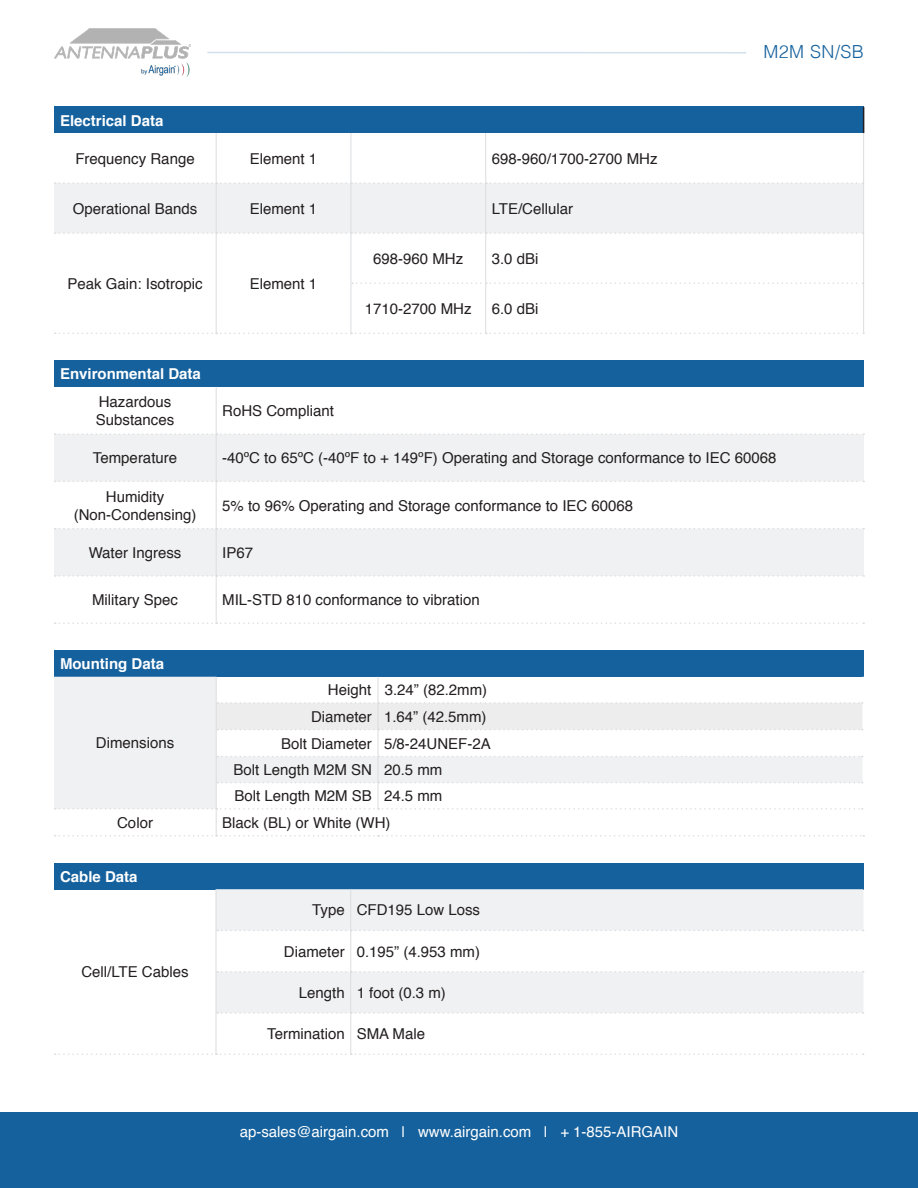
<style>
.page{position:relative;width:918px;height:1188px;background:#fff}
.page>*{position:absolute;margin:0;border:0;box-sizing:border-box;transform-origin:0 0}
.t1{font:300 18px "Helvetica";letter-spacing:.025em;color:#15619d}
.t2{font:15px/18px "Helvetica";color:#231f20}
.t3{font:700 15px "Helvetica";color:#fff}
.t4{font:15px "Helvetica";color:#fff}
</style>
<div class="page">
<hr style="left:207px;top:52px;width:539px;height:1px;background:#15619d">
<div style="left:0;top:1112px;width:918px;height:76px;background:#15619d"></div>
<img style="left:54px;top:29px;width:136px;height:47px">
<div style="left:54px;top:107px;width:810px;height:26px;background:#15619d"></div>
<svg style="left:863px;top:107px;width:1px;height:26px"></svg>
<hr style="left:216px;top:133px;width:1px;height:49px;background:#dcdddf">
<hr style="left:216px;top:234px;width:1px;height:49px;background:#dcdddf">
<hr style="left:216px;top:283px;width:1px;height:50px;background:#dcdddf">
<hr style="left:351px;top:133px;width:1px;height:49px;background:#dcdddf">
<hr style="left:485px;top:133px;width:1px;height:49px;background:#dcdddf">
<hr style="left:863px;top:133px;width:1px;height:50px;background:#dcdddf">
<hr style="left:351px;top:234px;width:1px;height:49px;background:#dcdddf">
<hr style="left:485px;top:234px;width:1px;height:49px;background:#dcdddf">
<hr style="left:863px;top:233px;width:1px;height:50px;background:#dcdddf">
<hr style="left:351px;top:283px;width:1px;height:50px;background:#dcdddf">
<hr style="left:485px;top:284px;width:1px;height:49px;background:#dcdddf">
<hr style="left:863px;top:283px;width:1px;height:50px;background:#dcdddf">
<svg style="left:352px;top:283px;width:511px;height:1px"></svg>
<div style="left:54px;top:182px;width:810px;height:52px;background:#f0f1f2"></div>
<svg style="left:55px;top:333px;width:809px;height:1px"></svg>
<div style="left:54px;top:361px;width:810px;height:26px;background:#15619d"></div>
<svg style="left:54px;top:434px;width:810px;height:141px;fill:#f0f1f2"></svg>
<hr style="left:216px;top:387px;width:1px;height:46px;background:#dcdddf">
<hr style="left:216px;top:435px;width:1px;height:46px;background:#dcdddf">
<hr style="left:216px;top:482px;width:1px;height:46px;background:#dcdddf">
<hr style="left:216px;top:529px;width:1px;height:46px;background:#dcdddf">
<svg style="left:55px;top:433px;width:809px;height:2px"></svg>
<svg style="left:55px;top:481px;width:809px;height:1px"></svg>
<svg style="left:55px;top:528px;width:809px;height:1px"></svg>
<svg style="left:54px;top:575px;width:810px;height:49px"></svg>
<div style="left:54px;top:651px;width:809px;height:26px;background:#15619d"></div>
<svg style="left:55px;top:677px;width:809px;height:160px"></svg>
<div style="left:54px;top:863px;width:809px;height:26px;background:#15619d"></div>
<svg style="left:217px;top:889px;width:646px;height:123px;fill:#f0f1f2"></svg>
<hr style="left:216px;top:889px;width:1px;height:41px;background:#dcdddf">
<hr style="left:216px;top:930px;width:1px;height:42px;background:#dcdddf">
<hr style="left:216px;top:972px;width:1px;height:41px;background:#dcdddf">
<hr style="left:216px;top:1013px;width:1px;height:40px;background:#dcdddf">
<hr style="left:350px;top:889px;width:1px;height:41px;background:#dcdddf">
<hr style="left:350px;top:931px;width:1px;height:40px;background:#dcdddf">
<svg style="left:217px;top:930px;width:647px;height:1px"></svg>
<svg style="left:217px;top:971px;width:647px;height:1px"></svg>
<hr style="left:350px;top:972px;width:1px;height:40px;background:#dcdddf">
<svg style="left:217px;top:1012px;width:647px;height:2px"></svg>
<svg style="left:55px;top:1053px;width:809px;height:2px"></svg>
<hr style="left:350px;top:1014px;width:1px;height:39px;background:#dcdddf">
<p class="t3" style="left:60px;top:108px;width:105px">Electrical Data</p>
<p class="t2" style="left:75px;top:150px;width:121px">Frequency Range</p>
<p class="t2" style="left:250px;top:150px;width:69px">Element 1</p>
<p class="t2" style="left:492px;top:150px;width:167px">698-960/1700-2700 MHz</p>
<p class="t2" style="left:73px;top:200px;width:126px">Operational Bands</p>
<p class="t2" style="left:250px;top:200px;width:69px">Element 1</p>
<p class="t2" style="left:492px;top:200px;width:83px">LTE/Cellular</p>
<p class="t2" style="left:68px;top:275px;width:137px">Peak Gain: Isotropic</p>
<p class="t2" style="left:250px;top:275px;width:69px">Element 1</p>
<p class="t2" style="left:373px;top:250px;width:92px">698-960 MHz</p>
<p class="t2" style="left:492px;top:250px;width:48px">3.0 dBi</p>
<p class="t2" style="left:365px;top:300px;width:108px">1710-2700 MHz</p>
<p class="t2" style="left:492px;top:300px;width:48px">6.0 dBi</p>
<p class="t1" style="left:763px;top:36px;width:102px">M2M SN/SB</p>
<p class="t3" style="left:60px;top:362px;width:142px">Environmental Data</p>
<p class="t2" style="left:96px;top:393px;width:80px">Hazardous<br>Substances</p>
<p class="t2" style="left:222px;top:402px;width:113px">RoHS Compliant</p>
<p class="t2" style="left:93px;top:450px;width:86px">Temperature</p>
<p class="t2" style="left:222px;top:450px;width:556px">-40ºC to 65ºC (-40ºF to + 149ºF) Operating and Storage conformance to IEC 60068</p>
<p class="t2" style="left:106px;top:488px;width:60px">Humidity</p>
<p class="t2" style="left:74px;top:506px;width:124px">(Non-Condensing)</p>
<p class="t2" style="left:222px;top:497px;width:413px">5% to 96% Operating and Storage conformance to IEC 60068</p>
<p class="t2" style="left:89px;top:544px;width:94px">Water Ingress</p>
<p class="t2" style="left:222px;top:544px;width:32px">IP67</p>
<p class="t2" style="left:92px;top:591px;width:87px">Military Spec</p>
<p class="t2" style="left:222px;top:591px;width:259px">MIL-STD 810 conformance to vibration</p>
<p class="t3" style="left:60px;top:652px;width:106px">Mounting Data</p>
<p class="t2" style="left:96px;top:735px;width:80px">Dimensions</p>
<p class="t2" style="left:328px;top:682px;width:45px">Height</p>
<p class="t2" style="left:385px;top:682px;width:104px">3.24” (82.2mm)</p>
<p class="t2" style="left:311px;top:708px;width:62px">Diameter</p>
<p class="t2" style="left:384px;top:708px;width:104px">1.64” (42.5mm)</p>
<p class="t2" style="left:281px;top:735px;width:92px">Bolt Diameter</p>
<p class="t2" style="left:384px;top:735px;width:108px">5/8-24UNEF-2A</p>
<p class="t2" style="left:234px;top:761px;width:140px">Bolt Length M2M SN</p>
<p class="t2" style="left:384px;top:761px;width:60px">20.5 mm</p>
<p class="t2" style="left:234px;top:788px;width:139px">Bolt Length M2M SB</p>
<p class="t2" style="left:384px;top:788px;width:60px">24.5 mm</p>
<p class="t2" style="left:117px;top:814px;width:37px">Color</p>
<p class="t2" style="left:222px;top:814px;width:170px">Black (BL) or White (WH)</p>
<p class="t3" style="left:60px;top:864px;width:79px">Cable Data</p>
<p class="t2" style="left:81px;top:964px;width:109px">Cell/LTE Cables</p>
<p class="t2" style="left:312px;top:902px;width:34px">Type</p>
<p class="t2" style="left:357px;top:902px;width:125px">CFD195 Low Loss</p>
<p class="t2" style="left:284px;top:943px;width:62px">Diameter</p>
<p class="t2" style="left:357px;top:943px;width:125px">0.195” (4.953 mm)</p>
<p class="t2" style="left:299px;top:984px;width:47px">Length</p>
<p class="t2" style="left:357px;top:984px;width:91px">1 foot (0.3 m)</p>
<p class="t2" style="left:267px;top:1025px;width:79px">Termination</p>
<p class="t2" style="left:357px;top:1025px;width:70px">SMA Male</p>
<p class="t4" style="left:240px;top:1120px;width:440px">ap-sales@airgain.com | www.airgain.com | + 1-855-AIRGAIN</p>
</div>
